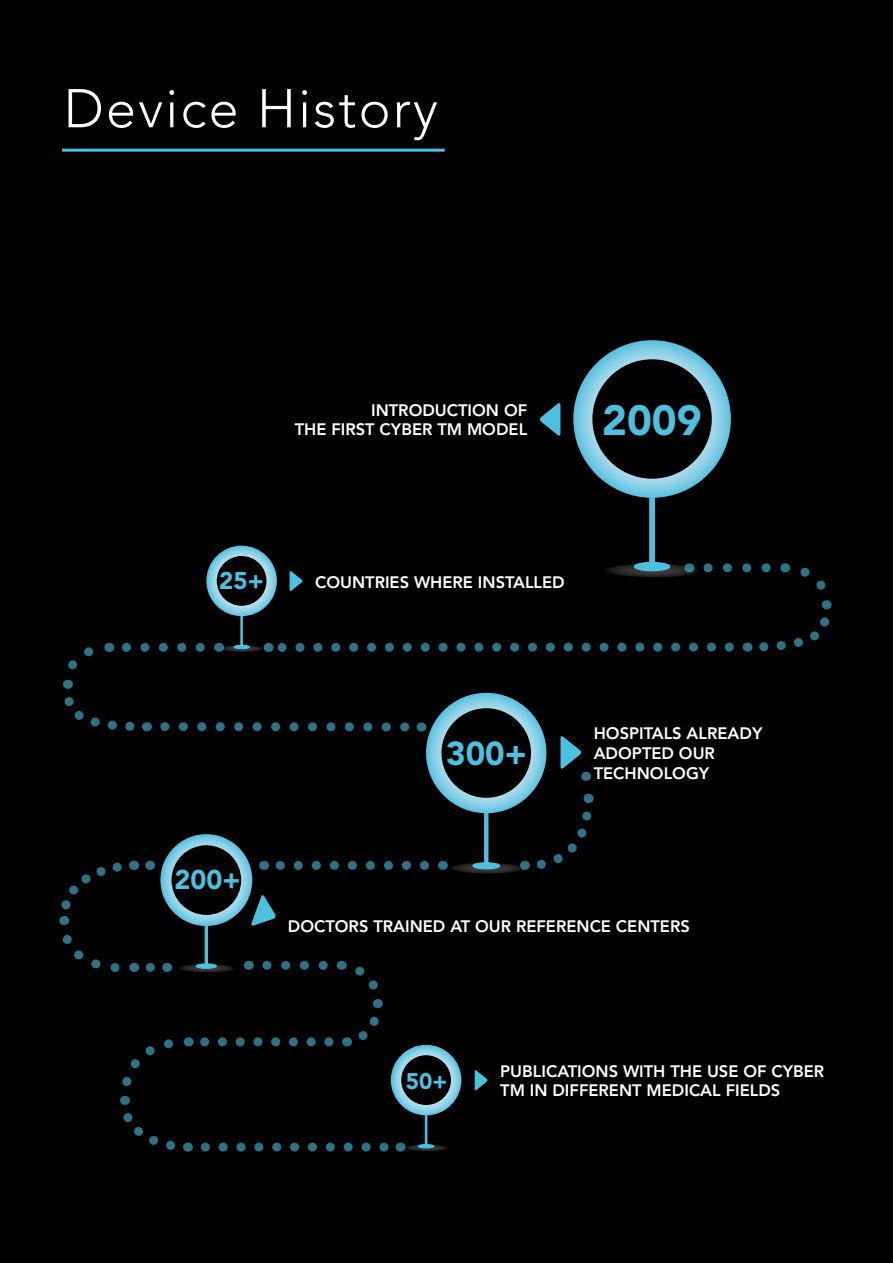
<style>
.page{position:relative;width:893px;height:1263px;background:#000}
.page>*{position:absolute;margin:0;border:0;box-sizing:border-box;transform-origin:0 0}
.t1{font:300 54px "Avenir LT Std";letter-spacing:.04em;color:#fff}
.t2{font:900 42px "Avenir LT Std";color:#4cc0df}
.t3{font:900 33px "Avenir LT Std";color:#4cc0df}
.t4{font:900 27px "Avenir LT Std";color:#4cc0df}
.t5{font:900 24px "Avenir LT Std";color:#4cc0df}
.t6{font:900 22.5px "Avenir LT Std";color:#4cc0df}
.t7{font:800 16.5px/19.8px "Avenir LT Std";color:#fff}
</style>
<div class="page">
<div style="left:649px;top:486px;width:6px;height:81px;background:#4ec0df"></div>
<svg style="left:573px;top:340px;width:158px;height:158px"></svg>
<div style="left:592px;top:359px;width:120px;height:120px;background:#000;border-radius:50%"></div>
<svg style="left:206px;top:546px;width:71px;height:70px"></svg>
<div style="left:217px;top:556px;width:49px;height:50px;background:#000;border-radius:50%"></div>
<svg style="left:540px;top:403px;width:20px;height:33px"></svg>
<svg style="left:59px;top:560px;width:773px;height:592px"></svg>
<hr style="left:62px;top:149px;width:383px;height:3px;background:#4cc0df">
<h1 class="t1" style="left:64px;top:77px;width:376px">Device History</h1>
<p class="t7" style="left:295px;top:400px;width:234px;text-align:right">INTRODUCTION OF<br>THE FIRST CYBER TM MODEL</p>
<h2 class="t2" style="left:602px;top:395px;width:101px">2009</h2>
<h3 class="t5" style="left:219px;top:566px;width:46px">25+</h3>
<p class="t7" style="left:315px;top:572px;width:251px">COUNTRIES WHERE INSTALLED</p>
<h3 class="t4" style="left:175px;top:863px;width:67px">200+</h3>
<h3 class="t3" style="left:446px;top:733px;width:82px">300+</h3>
<p class="t7" style="left:594px;top:723px;width:170px">HOSPITALS ALREADY<br>ADOPTED OUR<br>TECHNOLOGY</p>
<p class="t7" style="left:288px;top:916px;width:404px">DOCTORS TRAINED AT OUR REFERENCE CENTERS</p>
<h3 class="t6" style="left:406px;top:1067px;width:43px">50+</h3>
<p class="t7" style="left:500px;top:1061px;width:326px">PUBLICATIONS WITH THE USE OF CYBER<br>TM IN DIFFERENT MEDICAL FIELDS</p>
</div>
